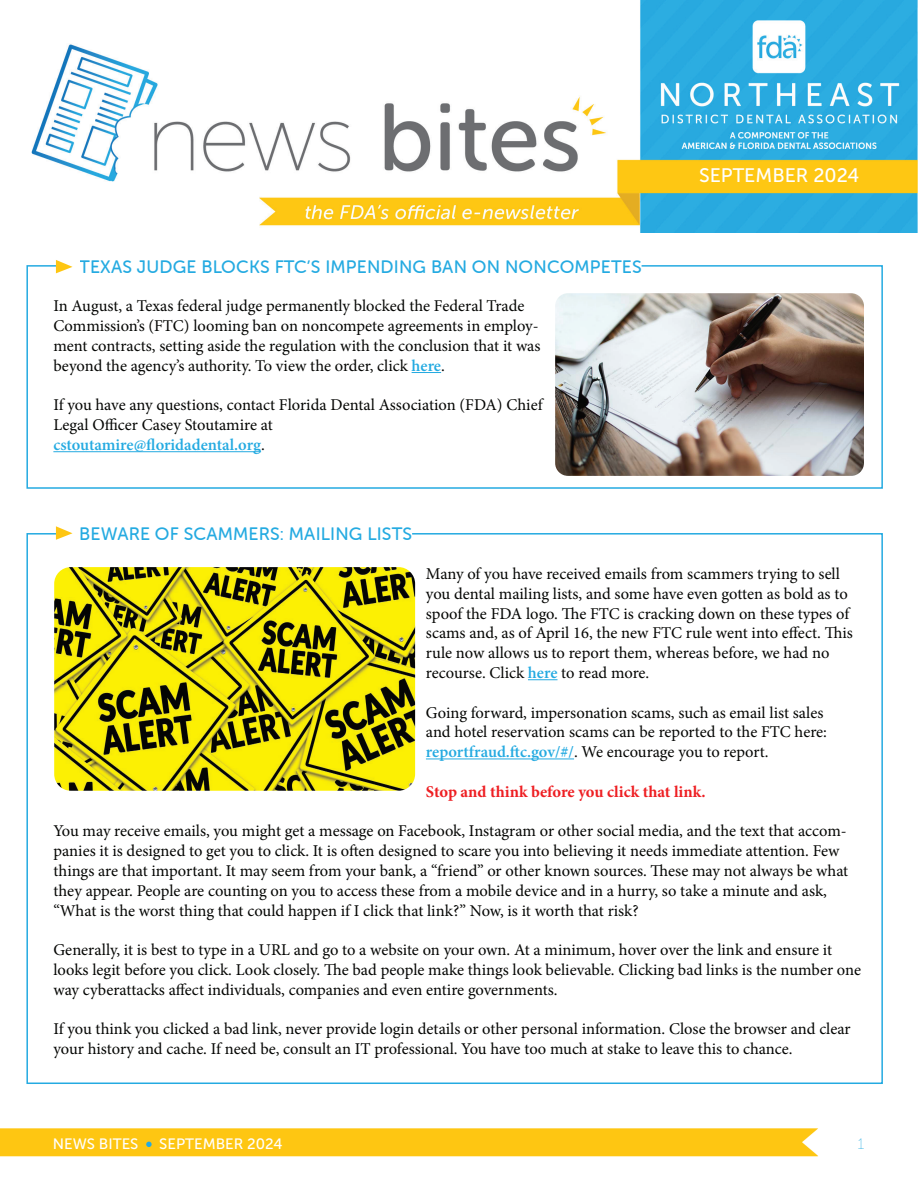
<style>
.page{position:relative;width:918px;height:1188px;background:#fff}
.page>*{position:absolute;margin:0;border:0;box-sizing:border-box;transform-origin:0 0}
.t1{font:19.5px "Museo Sans 500";color:#fff}
.t2{font:18px "Museo Sans Rounded 500";letter-spacing:.01em;color:#24aae1}
.t3{font:16.5px/19.8px "Minion Pro";color:#040503}
.t4{font:700 16.5px "Minion Pro";color:#ee1f23}
.t5{font:15px "Museo Sans 500";color:#fff}
.t6{font:300 15px "Museo Sans Display";color:#24aae1}
.s1{font-weight:600;color:#24aae1}
</style>
<div class="page">
<img style="left:0;top:1128px;width:818px;height:29px">
<svg style="left:146px;top:1142px;width:6px;height:5px"></svg>
<div style="left:26px;top:265px;width:857px;height:224px;border:2px solid #24aae1"></div>
<div style="left:79px;top:258px;width:563px;height:15px;background:#fff"></div>
<div style="left:62px;top:260px;width:18px;height:13px;background:#fff"></div>
<svg style="left:56px;top:260px;width:17px;height:13px"></svg>
<svg style="left:412px;top:372px;width:29px;height:1px"></svg>
<hr style="left:53px;top:451px;width:208px;height:1px;background:#24aae1">
<img style="left:555px;top:293px;width:309px;height:183px">
<svg style="left:56px;top:526px;width:17px;height:14px"></svg>
<hr style="left:528px;top:679px;width:30px;height:1px;background:#24aae1">
<hr style="left:426px;top:759px;width:148px;height:1px;background:#24aae1">
<img style="left:54px;top:567px;width:361px;height:224px">
<img style="left:31px;top:0;width:887px;height:232px">
<p class="t2" style="left:79px;top:257px;width:564px">TEXAS JUDGE BLOCKS FTC’S IMPENDING BAN ON NONCOMPETES</p>
<p class="t3" style="left:53px;top:296px;width:489px">In August, a Texas federal judge permanently blocked the Federal Trade Commission’s (FTC) looming ban on noncompete agreements in employ&shy;ment contracts, setting aside the regulation with the conclusion that it was beyond the agency’s authority. To view the order, click <span class="s1">here</span>.</p>
<p class="t3" style="left:53px;top:395px;width:491px">If you have any questions, contact Florida Dental Association (FDA) Chief<br>Legal Officer Casey Stoutamire at<br><span class="s1">cstoutamire@floridadental.org</span>.</p>
<p class="t2" style="left:79px;top:524px;width:335px">BEWARE OF SCAMMERS: MAILING LISTS</p>
<p class="t1" style="left:699px;top:165px;width:162px">SEPTEMBER 2024</p>
<p class="t3" style="left:426px;top:564px;width:428px">Many of you have received emails from scammers trying to sell you dental mailing lists, and some have even gotten as bold as to spoof the FDA logo. The FTC is cracking down on these types of scams and, as of April 16, the new FTC rule went into effect. This rule now allows us to report them, whereas before, we had no recourse. Click <span class="s1">here</span> to read more.</p>
<p class="t3" style="left:426px;top:703px;width:403px">Going forward, impersonation scams, such as email list sales and hotel reservation scams can be reported to the FTC here: <span class="s1">reportfraud.ftc.gov/#/</span>. We encourage you to report.</p>
<p class="t4" style="left:426px;top:780px;width:281px">Stop and think before you click that link.</p>
<p class="t3" style="left:53px;top:821px;width:796px">You may receive emails, you might get a message on Facebook, Instagram or other social media, and the text that accom&shy;panies it is designed to get you to click. It is often designed to scare you into believing it needs immediate attention. Few things are that important. It may seem from your bank, a “friend” or other known sources. These may not always be what they appear. People are counting on you to access these from a mobile device and in a hurry, so take a minute and ask, “What is the worst thing that could happen if I click that link?” Now, is it worth that risk?</p>
<p class="t3" style="left:53px;top:940px;width:809px">Generally, it is best to type in a URL and go to a website on your own. At a minimum, hover over the link and ensure it looks legit before you click. Look closely. The bad people make things look believable. Clicking bad links is the number one way cyberattacks affect individuals, companies and even entire governments.</p>
<p class="t3" style="left:53px;top:1019px;width:799px">If you think you clicked a bad link, never provide login details or other personal information. Close the browser and clear your history and cache. If need be, consult an IT professional. You have too much at stake to leave this to chance.</p>
<p class="t5" style="left:53px;top:1135px;width:87px">NEWS BITES</p>
<p class="t5" style="left:159px;top:1135px;width:125px">SEPTEMBER 2024</p>
<p class="t6" style="left:858px;top:1136px;width:8px">1</p>
</div>
